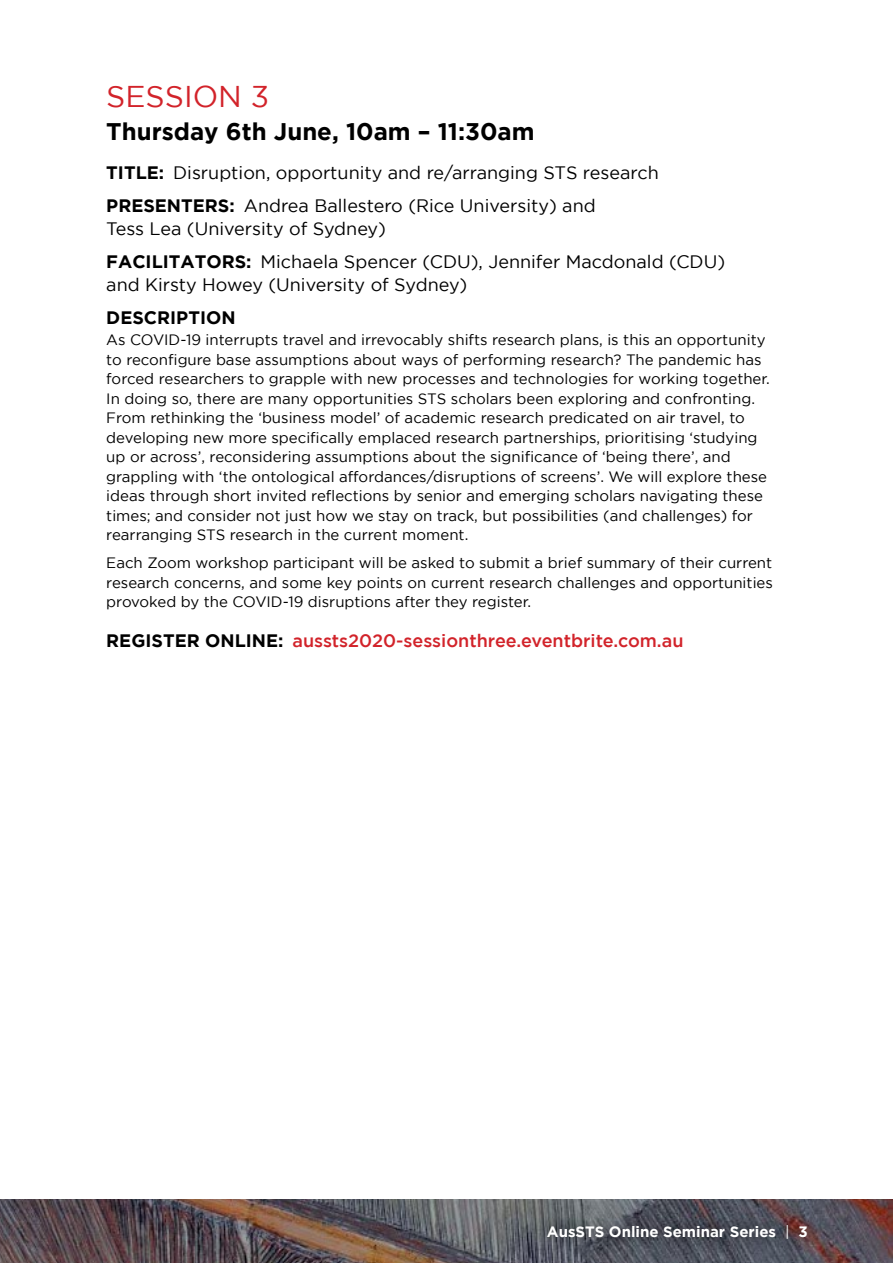
<style>
.page{position:relative;width:893px;height:1263px;background:#fff}
.page>*{position:absolute;margin:0;border:0;box-sizing:border-box;transform-origin:0 0}
.t1{font:30px "Gotham";color:#d2232a}
.t2{font:700 24px "Gotham";color:#000}
.t3{font:18px/33.2px "Gotham";color:#000}
.t4{font:500 18px "Gotham";color:#d2232a}
.t5{font:700 18px "Gotham";color:#000}
.t6{font:15px/19.5px "Gotham";color:#000}
.t7{font:700 15px "Gotham";color:#fff}
.s1{font-weight:700}
.s2{font-weight:700;color:#000}
.s3{font-weight:400}
</style>
<div class="page">
<img style="left:0;top:1199px;width:893px;height:64px">
<div style="left:534px;top:1211px;width:287px;height:39px;background:#000;opacity:.75"></div>
<h1 class="t1" style="left:106px;top:80px;width:165px">SESSION 3</h1>
<h2 class="t2" style="left:106px;top:117px;width:430px">Thursday 6th June, 10am – 11:30am</h2>
<p class="t3" style="left:106px;top:156px;width:554px"><span class="s1">TITLE:</span> Disruption, opportunity and re/arranging STS research<br><span class="s1">PRESENTERS:</span> Andrea Ballestero (Rice University) and</p>
<p class="t3" style="left:106px;top:212px;width:620px">Tess Lea (University of Sydney)<br><span class="s1">FACILITATORS:</span> Michaela Spencer (CDU), Jennifer Macdonald (CDU)</p>
<p class="t3" style="left:106px;top:267px;width:363px">and Kirsty Howey (University of Sydney)</p>
<p class="t5" style="left:106px;top:307px;width:131px">DESCRIPTION</p>
<p class="t6" style="left:106px;top:330px;width:665px">As COVID-19 interrupts travel and irrevocably shifts research plans, is this an opportunity to reconfigure base assumptions about ways of performing research? The pandemic has forced researchers to grapple with new processes and technologies for working together.<br>In doing so, there are many opportunities STS scholars been exploring and confronting.<br>From rethinking the ‘business model’ of academic research predicated on air travel, to developing new more specifically emplaced research partnerships, prioritising ‘studying up or across’, reconsidering assumptions about the significance of ‘being there’, and grappling with ‘the ontological affordances/disruptions of screens’. We will explore these ideas through short invited reflections by senior and emerging scholars navigating these times; and consider not just how we stay on track, but possibilities (and challenges) for rearranging STS research in the current moment.</p>
<p class="t6" style="left:106px;top:553px;width:668px;text-align:justify">Each Zoom workshop participant will be asked to submit a brief summary of their current research concerns, and some key points on current research challenges and opportunities provoked by the COVID-19 disruptions after they register.</p>
<p class="t4" style="left:106px;top:630px;width:579px"><span class="s2">REGISTER ONLINE:</span> aussts2020-sessionthree.eventbrite.com.au</p>
<p class="t7" style="left:547px;top:1222px;width:263px">AusSTS Online Seminar Series <span class="s3">|</span> 3</p>
</div>
